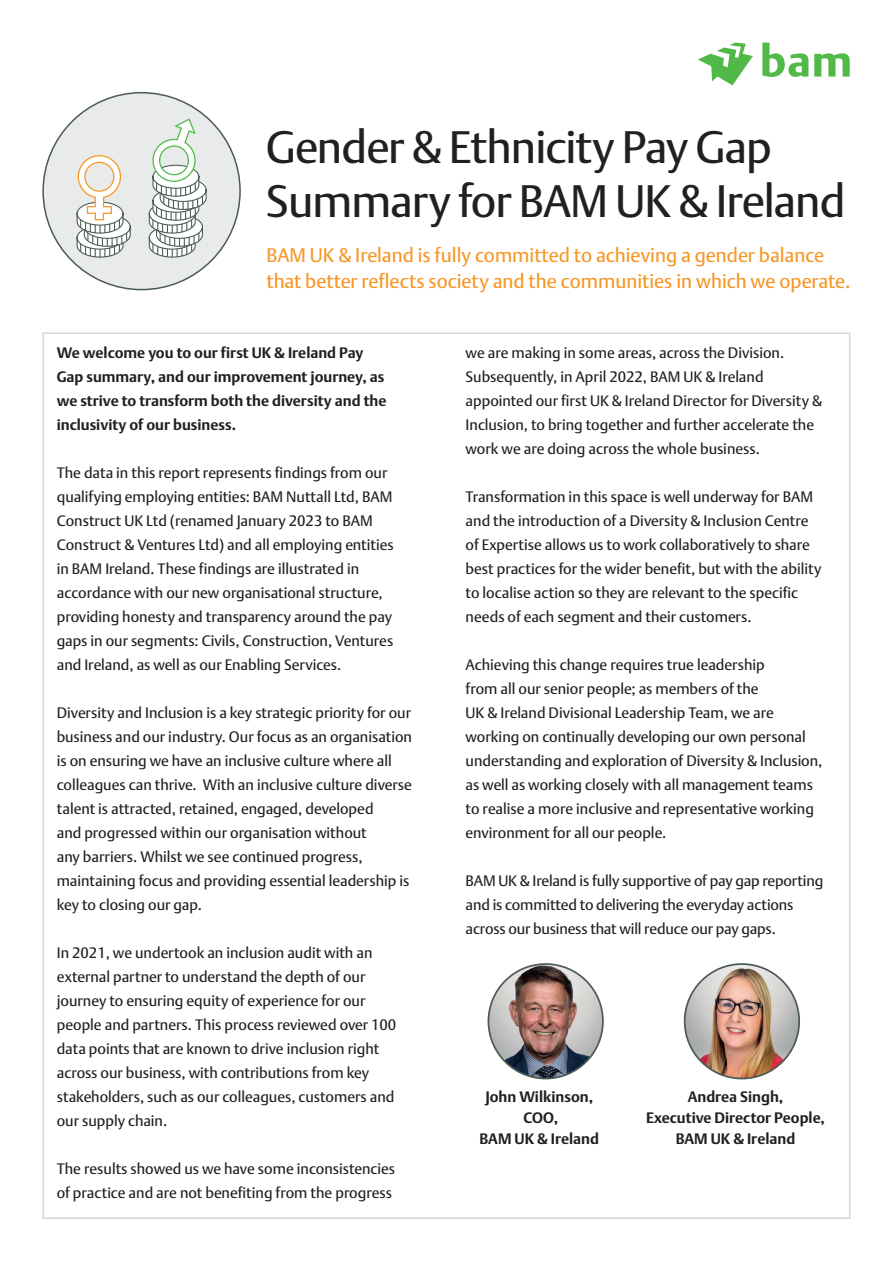
<style>
.page{position:relative;width:893px;height:1263px;background:#fff}
.page>*{position:absolute;margin:0;border:0;box-sizing:border-box;transform-origin:0 0}
.t1{font:45px/54px "DTL Argo T";letter-spacing:-.02em;color:#231f20}
.t2{font:19.5px/25.5px "DTL Argo T";color:#f79727}
.t3{font:15px/24px "DTL Argo T";color:#231f20}
.t4{font:700 15px/24px "DTL Argo T";color:#231f20}
</style>
<div class="page">
<svg style="left:698px;top:43px;width:152px;height:42px"></svg>
<div style="left:43px;top:93px;width:197px;height:197px;background:#e8ebe9;border-radius:50%"></div>
<svg style="left:148px;top:117px;width:59px;height:141px"></svg>
<svg style="left:76px;top:155px;width:55px;height:103px"></svg>
<img style="left:488px;top:964px;width:115px;height:114px;border-radius:57px">
<div style="left:488px;top:963px;width:116px;height:116px;border:2px solid #4b5a52;border-radius:50%"></div>
<img style="left:685px;top:964px;width:114px;height:114px;border-radius:57px">
<div style="left:684px;top:963px;width:116px;height:116px;border:2px solid #4b5a52;border-radius:50%"></div>
<p class="t1" style="left:266px;top:120px;width:581px">Gender &amp; Ethnicity Pay Gap<br>Summary for BAM UK &amp; Ireland</p>
<p class="t2" style="left:266px;top:243px;width:585px">BAM UK &amp; Ireland is fully committed to achieving a gender balance that better reflects society and the communities in which we operate.</p>
<p class="t4" style="left:57px;top:341px;width:331px">We welcome you to our first UK &amp; Ireland Pay Gap summary, and our improvement journey, as we strive to transform both the diversity and the inclusivity of our business.</p>
<p class="t3" style="left:57px;top:461px;width:338px">The data in this report represents findings from our qualifying employing entities: BAM Nuttall Ltd, BAM Construct UK Ltd (renamed January 2023 to BAM Construct &amp; Ventures Ltd) and all employing entities in BAM Ireland. These findings are illustrated in accordance with our new organisational structure, providing honesty and transparency around the pay gaps in our segments: Civils, Construction, Ventures and Ireland, as well as our Enabling Services.</p>
<p class="t3" style="left:57px;top:701px;width:357px">Diversity and Inclusion is a key strategic priority for our business and our industry. Our focus as an organisation is on ensuring we have an inclusive culture where all colleagues can thrive. With an inclusive culture diverse talent is attracted, retained, engaged, developed<br>and progressed within our organisation without<br>any barriers. Whilst we see continued progress, maintaining focus and providing essential leadership is key to closing our gap.</p>
<p class="t3" style="left:57px;top:941px;width:341px">In 2021, we undertook an inclusion audit with an external partner to understand the depth of our journey to ensuring equity of experience for our people and partners. This process reviewed over 100 data points that are known to drive inclusion right across our business, with contributions from key stakeholders, such as our colleagues, customers and our supply chain.</p>
<p class="t3" style="left:57px;top:1157px;width:340px">The results showed us we have some inconsistencies of practice and are not benefiting from the progress</p>
<p class="t3" style="left:466px;top:341px;width:358px">we are making in some areas, across the Division.<br>Subsequently, in April 2022, BAM UK &amp; Ireland appointed our first UK &amp; Ireland Director for Diversity &amp; Inclusion, to bring together and further accelerate the work we are doing across the whole business.</p>
<p class="t3" style="left:466px;top:485px;width:357px">Transformation in this space is well underway for BAM and the introduction of a Diversity &amp; Inclusion Centre of Expertise allows us to work collaboratively to share best practices for the wider benefit, but with the ability to localise action so they are relevant to the specific needs of each segment and their customers.</p>
<p class="t3" style="left:466px;top:653px;width:358px">Achieving this change requires true leadership<br>from all our senior people; as members of the<br>UK &amp; Ireland Divisional Leadership Team, we are working on continually developing our own personal understanding and exploration of Diversity &amp; Inclusion, as well as working closely with all management teams to realise a more inclusive and representative working environment for all our people.</p>
<p class="t3" style="left:466px;top:869px;width:359px">BAM UK &amp; Ireland is fully supportive of pay gap reporting and is committed to delivering the everyday actions across our business that will reduce our pay gaps.</p>
<p class="t4" style="left:485px;top:1085px;width:109px">John Wilkinson,</p>
<p class="t4" style="left:523px;top:1106px;width:36px">COO,</p>
<p class="t4" style="left:480px;top:1127px;width:121px">BAM UK &amp; Ireland</p>
<p class="t4" style="left:688px;top:1085px;width:97px">Andrea Singh,</p>
<p class="t4" style="left:646px;top:1106px;width:180px">Executive Director People,</p>
<p class="t4" style="left:676px;top:1127px;width:121px">BAM UK &amp; Ireland</p>
</div>
